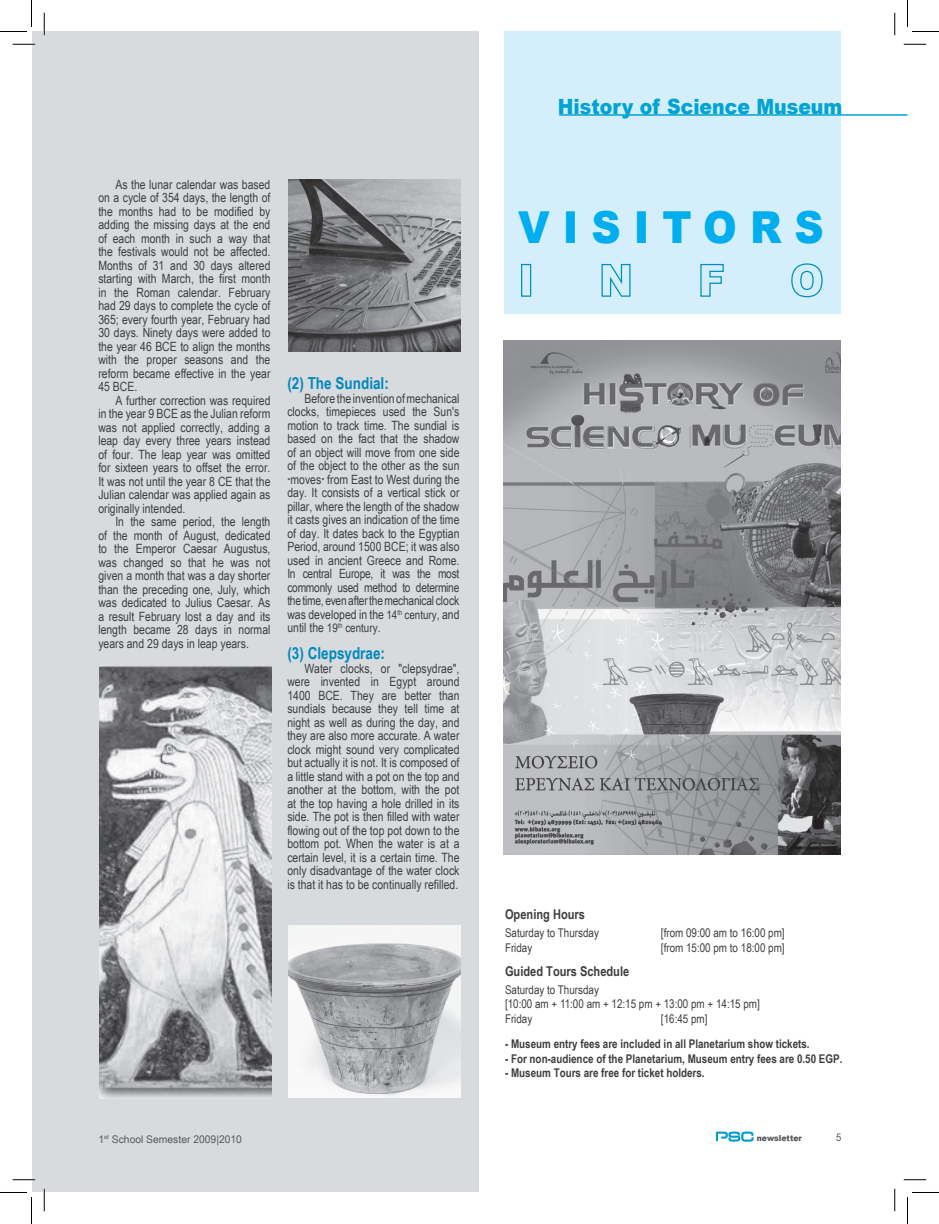
<style>
.page{position:relative;width:939px;height:1224px;background:#fff}
.page>*{position:absolute;margin:0;border:0;box-sizing:border-box;transform-origin:0 0}
.t1{font:900 44.1px "Arial";color:#00aeef;scale:.92 1}
.t2{font:900 21px "Arial";color:#00a3d4;scale:.9 1}
.t3{font:700 16.5px "Arial Narrow Special G1";color:#0088bc}
.t4{font:700 13.5px "Arial Narrow Special G1";color:#3e3e3f}
.t5{font:12.75px/13.5px "Arial Narrow Special G1";color:#3e3e3f;text-align:justify}
.t6{font:700 12px "Arial Narrow Special G1";color:#3e3e3f}
.t7{font:12px/14.4px "Arial Narrow";color:#3e3e3f}
.t8{font:10.5px "Arial Narrow";color:#57585a;scale:1.2 1}
.t9{font:10.5px "Arial Narrow";color:#57585a;scale:1.1 1}
.t10{font:900 8.4px "Arial";color:#57585a;scale:.92 1}
.s1{font-family:"Win Soft Pro";font-weight:500}
.s2{font-size:12px}
</style>
<div class="page">
<svg style="left:716px;top:1131px;width:37px;height:10px"></svg>
<div style="left:32px;top:31px;width:446px;height:1161px;background:#d7dbde"></div>
<div style="left:504px;top:31px;width:337px;height:283px;background:#d4effb"></div>
<img style="left:503px;top:340px;width:338px;height:515px">
<hr style="left:559px;top:114px;width:348px;height:2px;background:#00a3d4">
<img style="left:288px;top:179px;width:173px;height:172px">
<img style="left:288px;top:925px;width:172px;height:172px">
<img style="left:99px;top:666px;width:172px;height:433px">
<div style="left:521px;top:264px;width:10px;height:33px;border:1px solid #0090bf"></div>
<svg style="left:601px;top:263px;width:30px;height:34px"></svg>
<svg style="left:700px;top:263px;width:24px;height:34px"></svg>
<svg style="left:791px;top:263px;width:32px;height:35px"></svg>
<hr style="left:13px;top:43px;width:22px;height:2px;background:#fff">
<hr style="left:43px;top:13px;width:2px;height:22px;background:#fff">
<hr style="left:43px;top:1189px;width:2px;height:22px;background:#fff">
<svg style="left:13px;top:44px;width:22px;height:1px"></svg>
<svg style="left:904px;top:44px;width:22px;height:1px"></svg>
<svg style="left:13px;top:1179px;width:22px;height:1px"></svg>
<svg style="left:904px;top:1179px;width:22px;height:1px"></svg>
<svg style="left:44px;top:13px;width:1px;height:22px"></svg>
<svg style="left:44px;top:1189px;width:1px;height:22px"></svg>
<svg style="left:894px;top:13px;width:1px;height:22px"></svg>
<svg style="left:894px;top:1189px;width:1px;height:22px"></svg>
<svg style="left:0;top:0;width:32px;height:32px"></svg>
<svg style="left:0;top:1192px;width:32px;height:32px"></svg>
<svg style="left:907px;top:0;width:32px;height:32px"></svg>
<svg style="left:907px;top:1192px;width:32px;height:32px"></svg>
<p class="t5" style="left:98px;top:177px;width:174px;text-indent:17px">As the lunar calendar was based on a cycle of 354 days, the length of the months had to be modified by adding the missing days at the end of each month in such a way that the festivals would not be affected.<br>Months of 31 and 30 days altered starting with March, the first month in the Roman calendar. February had 29 days to complete the cycle of 365; every fourth year, February had 30 days. Ninety days were added to the year 46 BCE to align the months with the proper seasons and the reform became effective in the year 45 BCE.</p>
<p class="t5" style="left:98px;top:393px;width:174px;text-indent:17px">A further correction was required in the year 9 BCE as the Julian reform was not applied correctly, adding a leap day every three years instead of four. The leap year was omitted for sixteen years to offset the error.<br>It was not until the year 8 CE that the Julian calendar was applied again as originally intended.</p>
<p class="t5" style="left:98px;top:514px;width:174px;text-indent:17px">In the same period, the length of the month of August, dedicated to the Emperor Caesar Augustus, was changed so that he was not given a month that was a day shorter than the preceding one, July, which was dedicated to Julius Caesar. As a result February lost a day and its length became 28 days in normal years and 29 days in leap years.</p>
<p class="t3" style="left:287px;top:373px;width:103px">(2) The Sundial:</p>
<p class="t5" style="left:287px;top:391px;width:174px;text-indent:17px">Before the invention of mechanical clocks, timepieces used the Sun's motion to track time. The sundial is based on the fact that the shadow of an object will move from one side of the object to the other as the sun <span class="s1">“</span>moves<span class="s1">”</span> from East to West during the day. It consists of a vertical stick or pillar, where the length of the shadow it casts gives an indication of the time of day. It dates back to the Egyptian Period, around 1500 BCE; it was also used in ancient Greece and Rome.<br>In central Europe, it was the most commonly used method to determine the time, even after the mechanical clock was developed in the <span class="s2">14</span><sup>th</sup> <span class="s2">century</span>, and until the <span class="s2">19</span><sup>th</sup> <span class="s2">century</span>.</p>
<p class="t3" style="left:287px;top:643px;width:99px">(3) Clepsydrae:</p>
<p class="t5" style="left:287px;top:661px;width:174px;text-indent:17px">Water clocks, or "clepsydrae", were invented in Egypt around 1400 BCE. They are better than sundials because they tell time at night as well as during the day, and they are also more accurate. A water clock might sound very complicated but actually it is not. It is composed of a little stand with a pot on the top and another at the bottom, with the pot at the top having a hole drilled in its side. The pot is then filled with water flowing out of the top pot down to the bottom pot. When the water is at a certain level, it is a certain time. The only disadvantage of the water clock is that it has to be continually refilled.</p>
<h2 class="t2" style="left:558px;top:92px;width:318px">History of Science Museum</h2>
<h1 class="t1" style="left:518px;top:195px;width:79px">V isi</h1>
<h1 class="t1" style="left:662px;top:195px;width:172px">tors</h1>
<p class="t4" style="left:505px;top:906px;width:81px">Opening Hours</p>
<p class="t7" style="left:505px;top:925px;width:95px">Saturday to Thursday</p>
<p class="t7" style="left:661px;top:925px;width:125px">[from 09:00 am to 16:00 pm]</p>
<p class="t7" style="left:505px;top:940px;width:29px">Friday</p>
<p class="t7" style="left:661px;top:940px;width:125px">[from 15:00 pm to 18:00 pm]</p>
<p class="t4" style="left:505px;top:962px;width:126px">Guided Tours Schedule</p>
<p class="t7" style="left:505px;top:982px;width:256px">Saturday to Thursday<br>[10:00 am + 11:00 am + 12:15 pm + 13:00 pm + 14:15 pm]<br>Friday</p>
<p class="t7" style="left:661px;top:1011px;width:48px">[16:45 pm]</p>
<p class="t6" style="left:505px;top:1036px;width:306px">- Museum entry fees are included in all Planetarium show tickets.</p>
<p class="t6" style="left:505px;top:1050px;width:339px">- For non-audience of the Planetarium, Museum entry fees are 0.50 EGP.</p>
<p class="t6" style="left:505px;top:1065px;width:201px">- Museum Tours are free for ticket holders.</p>
<p class="t8" style="left:99px;top:1131px;width:121px">1<sup>st</sup> School Semester 2009|2010</p>
<p class="t10" style="left:757px;top:1132px;width:51px">newsletter</p>
<p class="t9" style="left:836px;top:1130px;width:6px">5</p>
</div>
